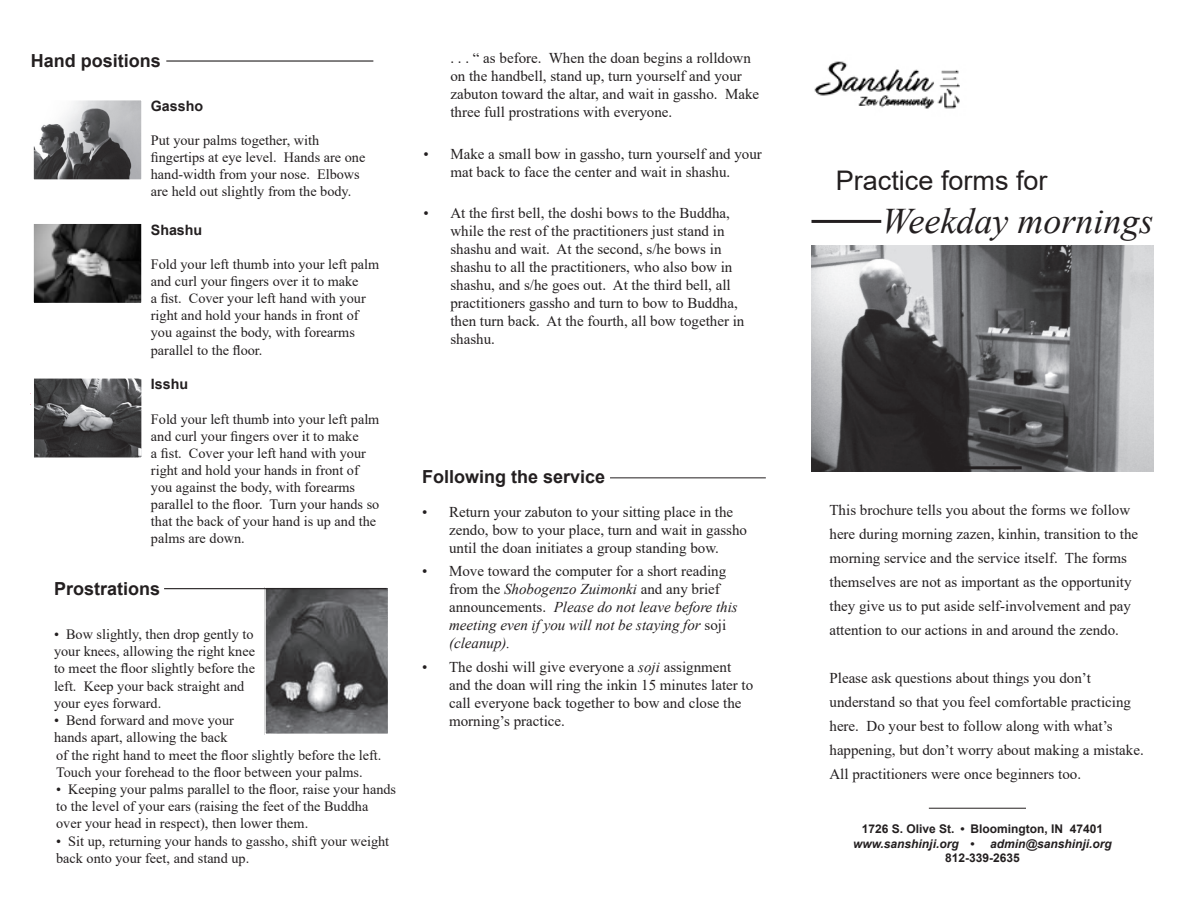
<style>
.page{position:relative;width:1188px;height:918px;background:#fff}
.page>*{position:absolute;margin:0;border:0;box-sizing:border-box;transform-origin:0 0}
.t1{font:italic 36px "Times New Roman";color:#231f20}
.t2{font:27px "Arial";color:#231f20}
.t3{font:700 18px "Arial";color:#231f20}
.t4{font:15px/18px "Times New Roman";color:#231f20}
.t5{font:italic 15px/18px "Times New Roman";color:#231f20}
.t6{font:14.25px/17.1px "Times New Roman";color:#231f20}
.t7{font:700 14.25px "Arial";color:#231f20}
.t8{font:700 12px "Arial";color:#231f20}
.t9{font:italic 700 12px "Arial";color:#231f20}
.s1{font-style:normal}
.s2{font-style:italic}
</style>
<div class="page">
<img style="left:812px;top:246px;width:341px;height:225px">
<hr style="left:812px;top:220px;width:69px;height:3px;background:#231f20">
<img style="left:814px;top:61px;width:146px;height:48px">
<hr style="left:961px;top:466px;width:61px;height:3px;background:#231f20">
<hr style="left:929px;top:808px;width:97px;height:1px;background:#231f20">
<img style="left:35px;top:225px;width:105px;height:77px">
<div style="left:31px;top:221px;width:113px;height:85px;border:3px solid #fff"></div>
<hr style="left:166px;top:60px;width:207px;height:2px;background:#231f20">
<img style="left:35px;top:101px;width:105px;height:77px">
<div style="left:31px;top:97px;width:113px;height:85px;border:3px solid #fff"></div>
<img style="left:35px;top:380px;width:105px;height:76px">
<div style="left:31px;top:376px;width:113px;height:84px;border:3px solid #fff"></div>
<img style="left:267px;top:589px;width:119px;height:143px">
<div style="left:264px;top:586px;width:125px;height:149px;border:2px solid #fff"></div>
<hr style="left:164px;top:588px;width:223px;height:1px;background:#231f20">
<hr style="left:610px;top:477px;width:156px;height:1px;background:#231f20">
<p class="t3" style="left:31px;top:48px;width:132px">Hand positions</p>
<p class="t7" style="left:151px;top:96px;width:54px">Gassho</p>
<p class="t6" style="left:151px;top:131px;width:216px">Put your palms together, with fingertips at eye level. Hands are one hand-width from your nose. Elbows are held out slightly from the body.</p>
<p class="t7" style="left:151px;top:220px;width:53px">Shashu</p>
<p class="t6" style="left:151px;top:255px;width:230px">Fold your left thumb into your left palm and curl your fingers over it to make<br>a fist. Cover your left hand with your right and hold your hands in front of you against the body, with forearms parallel to the floor.</p>
<p class="t7" style="left:151px;top:374px;width:39px">Isshu</p>
<p class="t6" style="left:151px;top:410px;width:230px">Fold your left thumb into your left palm and curl your fingers over it to make<br>a fist. Cover your left hand with your right and hold your hands in front of you against the body, with forearms parallel to the floor. Turn your hands so that the back of your hand is up and the palms are down.</p>
<p class="t3" style="left:54px;top:576px;width:108px">Prostrations</p>
<p class="t6" style="left:54px;top:625px;width:203px">• Bow slightly, then drop gently to your knees, allowing the right knee to meet the floor slightly before the left. Keep your back straight and your eyes forward.</p>
<p class="t6" style="left:54px;top:711px;width:329px">• Bend forward and move your<br>hands apart, allowing the back<br>of the right hand to meet the floor slightly before the left.<br>Touch your forehead to the floor between your palms.</p>
<p class="t6" style="left:56px;top:780px;width:342px">• Keeping your palms parallel to the floor, raise your hands to the level of your ears (raising the feet of the Buddha over your head in respect), then lower them.</p>
<p class="t6" style="left:56px;top:832px;width:335px">• Sit up, returning your hands to gassho, shift your weight back onto your feet, and stand up.</p>
<p class="t4" style="left:450px;top:49px;width:310px">. . . “ as before. When the doan begins a rolldown on the handbell, stand up, turn yourself and your zabuton toward the altar, and wait in gassho. Make three full prostrations with everyone.</p>
<p class="t4" style="left:423px;top:144px;width:340px;text-align:center">• Make a small bow in gassho, turn yourself and your mat back to face the center and wait in shashu.</p>
<p class="t4" style="left:450px;top:204px;width:296px;text-indent:-27px">• At the first bell, the doshi bows to the Buddha, while the rest of the practitioners just stand in shashu and wait. At the second, s/he bows in shashu to all the practitioners, who also bow in shashu, and s/he goes out. At the third bell, all practitioners gassho and turn to bow to Buddha, then turn back. At the fourth, all bow together in shashu.</p>
<p class="t3" style="left:422px;top:464px;width:185px">Following the service</p>
<p class="t4" style="left:449px;top:503px;width:299px;text-indent:-27px">• Return your zabuton to your sitting place in the zendo, bow to your place, turn and wait in gassho until the doan initiates a group standing bow.</p>
<p class="t5" style="left:449px;top:562px;width:290px;text-indent:-27px"><span class="s1">• Move toward the computer for a short reading from the</span> Shobogenzo Zuimonki <span class="s1">and any brief announcements.</span> Please do not leave before this meeting even if you will not be staying for <span class="s1">soji </span>(cleanup).</p>
<p class="t4" style="left:449px;top:657px;width:306px;text-indent:-27px">• The doshi will give everyone a <span class="s2">soji</span> assignment and the doan will ring the inkin 15 minutes later to call everyone back together to bow and close the morning’s practice.</p>
<p class="t2" style="left:836px;top:162px;width:213px">Practice forms for</p>
<p class="t1" style="left:882px;top:196px;width:273px">Weekday mornings</p>
<p class="t4" style="left:830px;top:497px;width:310px;line-height:24px">This brochure tells you about the forms we follow here during morning zazen, kinhin, transition to the morning service and the service itself. The forms themselves are not as important as the opportunity they give us to put aside self-involvement and pay attention to our actions in and around the zendo.</p>
<p class="t4" style="left:830px;top:668px;width:263px">Please ask questions about things you don’t</p>
<p class="t4" style="left:830px;top:689px;width:303px;line-height:24px">understand so that you feel comfortable practicing here. Do your best to follow along with what’s</p>
<p class="t4" style="left:830px;top:737px;width:316px;line-height:24px">happening, but don’t worry about making a mistake.<br>All practitioners were once beginners too.</p>
<p class="t8" style="left:862px;top:821px;width:243px">1726 S. Olive St. • Bloomington, IN 47401</p>
<p class="t9" style="left:853px;top:836px;width:123px">www.sanshinji.org <span class="s1">•</span></p>
<p class="t9" style="left:990px;top:836px;width:123px">admin@sanshinji.org</p>
<p class="t8" style="left:945px;top:850px;width:76px">812-339-2635</p>
</div>
